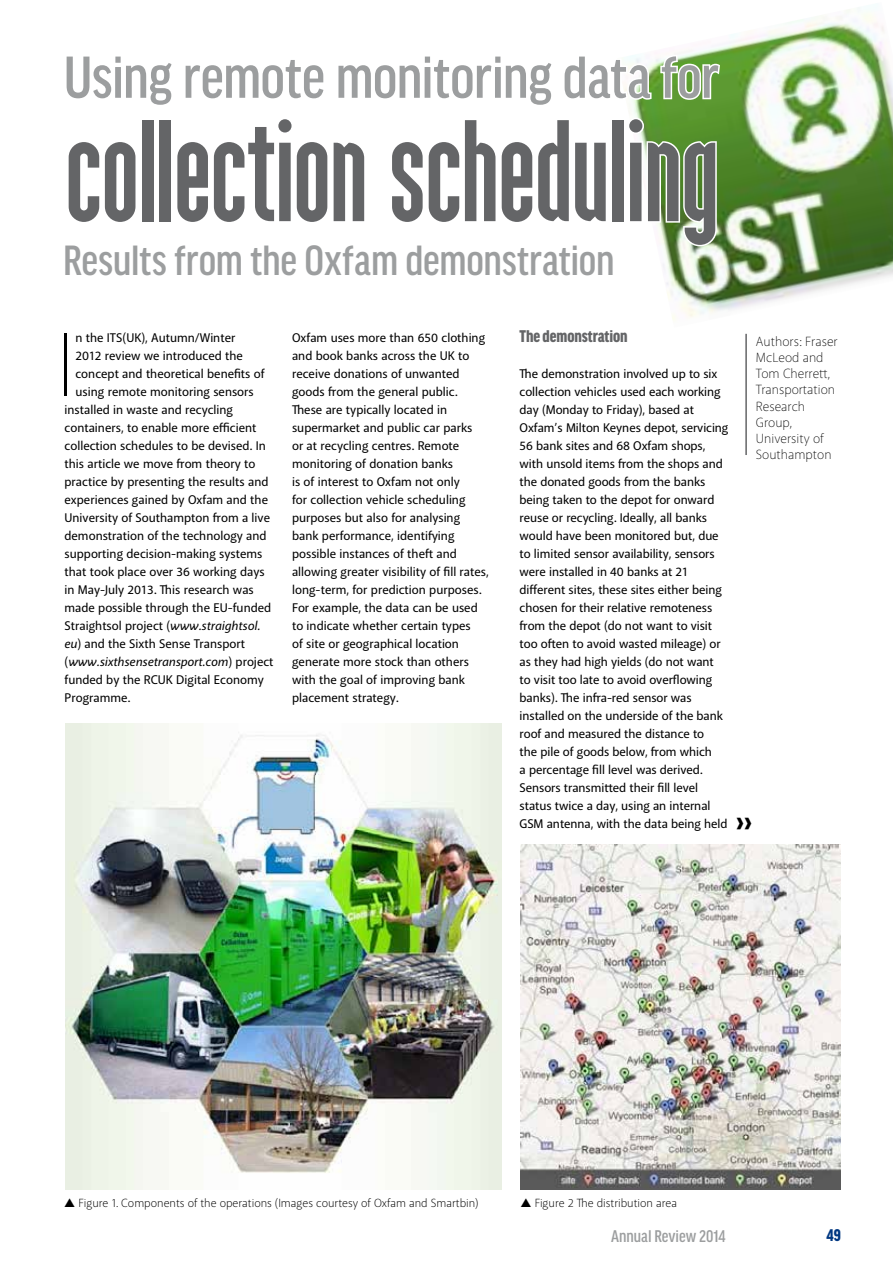
<style>
.page{position:relative;width:893px;height:1263px;background:#fff}
.page>*{position:absolute;margin:0;border:0;box-sizing:border-box;transform-origin:0 0}
.t1{font:129px "Marten Grotesque";letter-spacing:-.015em;color:#646567}
.t2{font:100 91.8px "Akagi Pro";color:#000}
.t3{font:500 condensed 63px "Good Headline Pro";letter-spacing:-.01em;color:#9c9e9f}
.t4{font:500 condensed 45px "Good Headline Pro";letter-spacing:-.005em;color:#9c9e9f}
.t5{font:500 condensed 18px "Good Headline Pro";color:#9c9e9f}
.t6{font:900 condensed 18px "Good Headline Pro";letter-spacing:-.005em;color:#646567}
.t7{font:900 condensed 18px "Good Headline Pro";color:#003882}
.t8{font:200 13.5px/16.2px "Akagi Pro";color:#000}
.t9{font:500 12.75px/18px "Akagi Pro";color:#000}
.t10{font:italic 500 12.75px "Akagi Pro";color:#000}
.t11{font:900 12.75px "Akagi Pro";color:#000;scale:2 1}
.t12{font:300 12px "Akagi Pro";color:#000}
.s1{font-style:italic}
.s2{font-style:normal}
</style>
<div class="page">
<img style="left:632px;top:9px;width:261px;height:312px">
<svg style="left:632px;top:116px;width:86px;height:132px"></svg>
<hr style="left:745px;top:334px;width:2px;height:121px;background:#646567">
<svg style="left:624px;top:54px;width:29px;height:47px"></svg>
<svg style="left:659px;top:53px;width:63px;height:48px"></svg>
<img style="left:66px;top:723px;width:436px;height:467px">
<img style="left:520px;top:844px;width:320px;height:346px">
<h3 class="t3" style="left:64px;top:45px;width:657px">Using remote monitoring data for</h3>
<h1 class="t1" style="left:65px;top:97px;width:656px">collection scheduling</h1>
<h3 class="t4" style="left:63px;top:237px;width:553px">Results from the Oxfam demonstration</h3>
<h2 class="t2" style="left:56px;top:310px;width:21px">I</h2>
<p class="t9" style="left:75px;top:329px;width:161px">n the ITS(UK), Autumn/Winter</p>
<p class="t9" style="left:75px;top:347px;width:169px">2012 review we introduced the</p>
<p class="t9" style="left:75px;top:365px;width:191px">concept and theoretical benefits of</p>
<p class="t9" style="left:75px;top:383px;width:180px">using remote monitoring sensors</p>
<p class="t9" style="left:65px;top:401px;width:170px">installed in waste and recycling</p>
<p class="t9" style="left:65px;top:419px;width:194px">containers, to enable more efficient</p>
<p class="t9" style="left:65px;top:437px;width:203px">collection schedules to be devised. In</p>
<p class="t9" style="left:65px;top:455px;width:192px">this article we move from theory to</p>
<p class="t9" style="left:65px;top:473px;width:205px">practice by presenting the results and</p>
<p class="t9" style="left:65px;top:491px;width:205px">experiences gained by Oxfam and the</p>
<p class="t9" style="left:65px;top:509px;width:207px">University of Southampton from a live</p>
<p class="t9" style="left:65px;top:527px;width:204px">demonstration of the technology and</p>
<p class="t9" style="left:65px;top:545px;width:199px">supporting decision-making systems</p>
<p class="t9" style="left:65px;top:563px;width:202px">that took place over 36 working days</p>
<p class="t9" style="left:65px;top:581px;width:191px">in May-July 2013. This research was</p>
<p class="t9" style="left:65px;top:599px;width:208px">made possible through the EU-funded</p>
<p class="t9" style="left:65px;top:617px;width:197px">Straightsol project (<span class="s1">www.straightsol.</span></p>
<p class="t9" style="left:65px;top:635px;width:182px"><span class="s1">eu</span>) and the Sixth Sense Transport</p>
<p class="t10" style="left:65px;top:654px;width:211px"><span class="s2">(</span>www.sixthsensetransport.com<span class="s2">) project</span></p>
<p class="t9" style="left:65px;top:671px;width:201px">funded by the RCUK Digital Economy</p>
<p class="t9" style="left:65px;top:689px;width:68px">Programme.</p>
<p class="t9" style="left:292px;top:329px;width:198px">Oxfam uses more than 650 clothing and book banks across the UK to receive donations of unwanted goods from the general public.<br>These are typically located in supermarket and public car parks<br>or at recycling centres. Remote monitoring of donation banks<br>is of interest to Oxfam not only<br>for collection vehicle scheduling purposes but also for analysing bank performance, identifying possible instances of theft and allowing greater visibility of fill rates, long-term, for prediction purposes.<br>For example, the data can be used to indicate whether certain types<br>of site or geographical location generate more stock than others with the goal of improving bank placement strategy.</p>
<h3 class="t6" style="left:520px;top:326px;width:110px">The demonstration</h3>
<p class="t9" style="left:520px;top:365px;width:210px">The demonstration involved up to six collection vehicles used each working day (Monday to Friday), based at Oxfam’s Milton Keynes depot, servicing 56 bank sites and 68 Oxfam shops, with unsold items from the shops and the donated goods from the banks being taken to the depot for onward reuse or recycling. Ideally, all banks would have been monitored but, due to limited sensor availability, sensors were installed in 40 banks at 21 different sites, these sites either being chosen for their relative remoteness from the depot (do not want to visit too often to avoid wasted mileage) or as they had high yields (do not want<br>to visit too late to avoid overflowing banks). The infra-red sensor was installed on the underside of the bank roof and measured the distance to<br>the pile of goods below, from which<br>a percentage fill level was derived.<br>Sensors transmitted their fill level status twice a day, using an internal GSM antenna, with the data being held</p>
<p class="t8" style="left:756px;top:333px;width:83px">Authors: Fraser<br>McLeod and<br>Tom Cherrett,<br>Transportation<br>Research<br>Group,<br>University of<br>Southampton</p>
<p class="t11" style="left:736px;top:816px;width:10px">〉〉</p>
<p class="t12" style="left:79px;top:1195px;width:402px">Figure 1. Components of the operations (Images courtesy of Oxfam and Smartbin)</p>
<p class="t12" style="left:535px;top:1195px;width:144px">Figure 2 The distribution area</p>
<h3 class="t5" style="left:611px;top:1226px;width:116px">Annual Review 2014</h3>
<h3 class="t7" style="left:826px;top:1226px;width:16px">49</h3>
</div>
